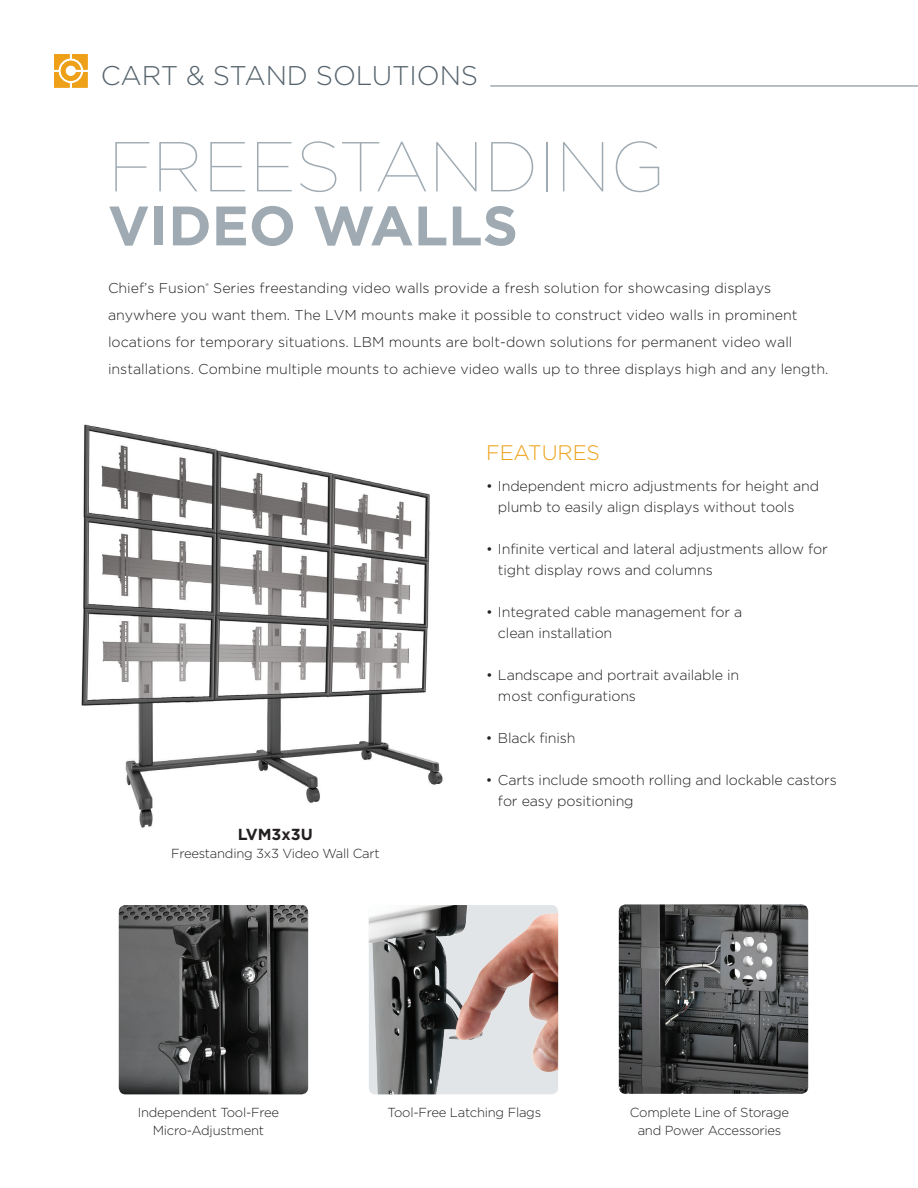
<style>
.page{position:relative;width:918px;height:1188px;background:#fff}
.page>*{position:absolute;margin:0;border:0;box-sizing:border-box;transform-origin:0 0}
.t1{font:100 70.5px "Gotham";color:#9faab2}
.t2{font:700 55.5px "Gotham";color:#9faab2}
.t3{font:300 27px "Gotham";letter-spacing:-.005em;color:#56636c}
.t4{font:300 21px "Gotham";letter-spacing:-.005em;color:#eea118}
.t5{font:700 15.9px "Gotham";color:#231f20}
.t6{font:300 14.25px/21px "Gotham";color:#231f20}
.t7{font:300 13.05px/17.4px "Gotham";letter-spacing:-.02em;color:#231f20;text-align:center}
</style>
<div class="page">
<svg style="left:54px;top:54px;width:34px;height:34px"></svg>
<hr style="left:490px;top:86px;width:428px;height:1px;background:#727f88">
<img style="left:81px;top:424px;width:362px;height:404px">
<img style="left:119px;top:905px;width:189px;height:189px">
<img style="left:369px;top:905px;width:189px;height:189px">
<img style="left:619px;top:904px;width:189px;height:190px">
<h3 class="t3" style="left:101px;top:59px;width:379px">CART &amp; STAND SOLUTIONS</h3>
<h1 class="t1" style="left:108px;top:123px;width:559px">FREESTANDING</h1>
<h2 class="t2" style="left:108px;top:189px;width:412px">VIDEO WALLS</h2>
<p class="t6" style="left:108px;top:274px;width:722px;line-height:27px">Chief’s Fusion<sup>®</sup> Series freestanding video walls provide a fresh solution for showcasing displays anywhere you want them. The LVM mounts make it possible to construct video walls in prominent locations for temporary situations. LBM mounts are bolt-down solutions for permanent video wall installations. Combine multiple mounts to achieve video walls up to three displays high and any length.</p>
<p class="t5" style="left:238px;top:824px;width:77px">LVM3x3U</p>
<p class="t7" style="left:171px;top:844px;width:210px">Freestanding 3x3 Video Wall Cart</p>
<h3 class="t4" style="left:486px;top:439px;width:116px">FEATURES</h3>
<p class="t6" style="left:498px;top:475px;width:323px;text-indent:-12px">• Independent micro adjustments for height and plumb to easily align displays without tools</p>
<p class="t6" style="left:498px;top:538px;width:331px;text-indent:-12px">• Infinite vertical and lateral adjustments allow for tight display rows and columns</p>
<p class="t6" style="left:498px;top:601px;width:246px;text-indent:-12px">• Integrated cable management for a clean installation</p>
<p class="t6" style="left:498px;top:664px;width:243px;text-indent:-12px">• Landscape and portrait available in most configurations</p>
<p class="t6" style="left:486px;top:727px;width:91px">• Black finish</p>
<p class="t6" style="left:498px;top:769px;width:340px;text-indent:-12px">• Carts include smooth rolling and lockable castors for easy positioning</p>
<p class="t7" style="left:138px;top:1104px;width:143px">Independent Tool-Free<br>Micro-Adjustment</p>
<p class="t7" style="left:388px;top:1104px;width:155px">Tool-Free Latching Flags</p>
<p class="t7" style="left:630px;top:1104px;width:161px">Complete Line of Storage and Power Accessories</p>
</div>
